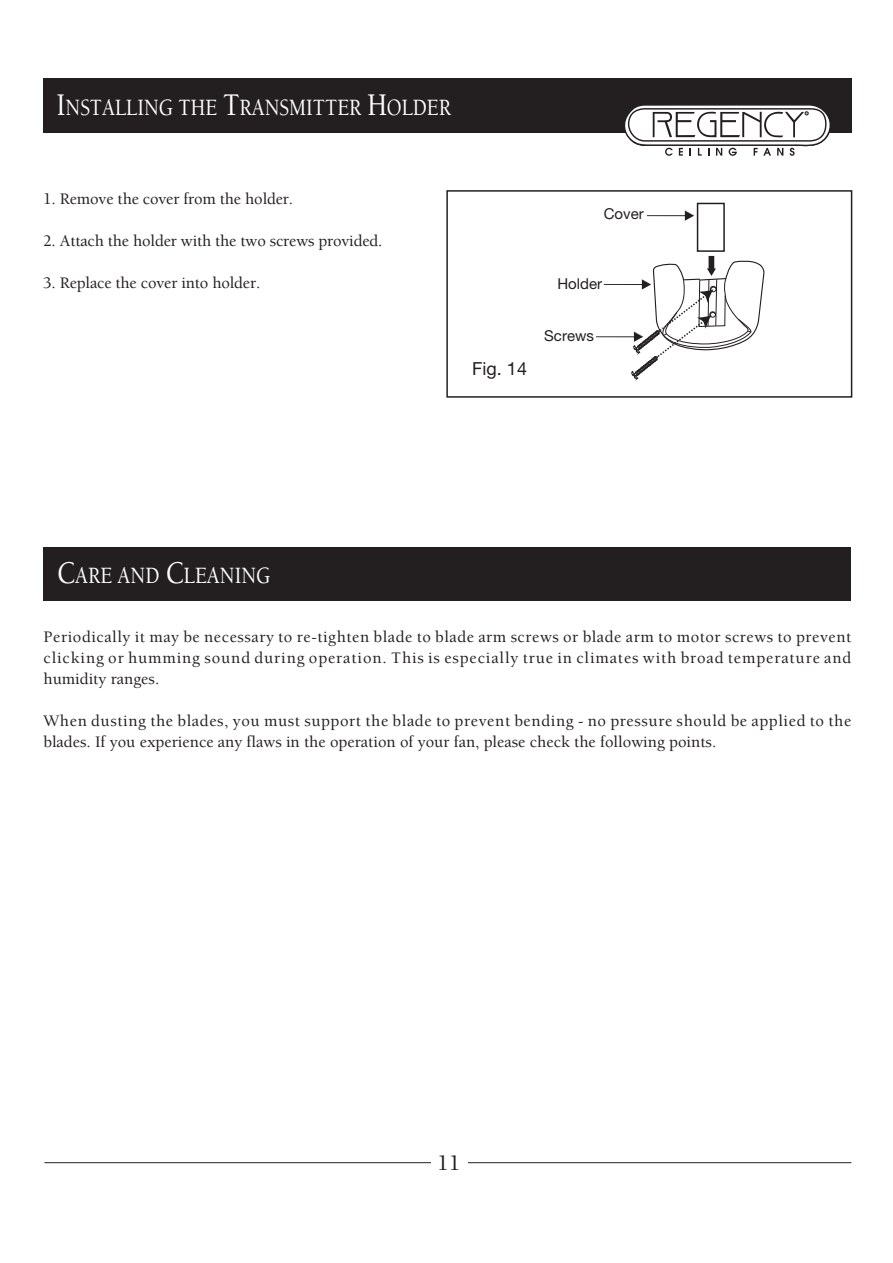
<style>
.page{position:relative;width:893px;height:1263px;background:#fff}
.page>*{position:absolute;margin:0;border:0;box-sizing:border-box;transform-origin:0 0}
.t1{font:500 24px "Berkeley";color:#fff;scale:.83 1}
.t2{font:500 22.5px "Berkeley";color:#231f20}
.t3{font:18px "Helvetica Neue LT Pro";color:#231f20}
.t4{font:500 16.5px/21px "Berkeley";color:#231f20;text-align:justify}
.t5{font:500 16.5px/21px "Berkeley";letter-spacing:.035em;color:#231f20}
.t6{font:15px "Helvetica Neue LT Pro";color:#231f20}
.s1{font-size:32.4px}
</style>
<div class="page">
<hr style="left:44px;top:1162px;width:807px;height:1px;background:#231f20">
<div style="left:431px;top:1153px;width:36px;height:33px;background:#fff"></div>
<div style="left:43px;top:78px;width:809px;height:54px;background:#231f20"></div>
<div style="left:446px;top:190px;width:406px;height:208px;border:2px solid #231f20"></div>
<hr style="left:647px;top:215px;width:39px;height:1px;background:#231f20">
<svg style="left:685px;top:211px;width:9px;height:10px"></svg>
<hr style="left:604px;top:284px;width:39px;height:1px;background:#231f20">
<hr style="left:596px;top:336px;width:39px;height:1px;background:#231f20">
<div style="left:697px;top:203px;width:28px;height:49px;border:2px solid #231f20"></div>
<svg style="left:631px;top:256px;width:134px;height:124px"></svg>
<div style="left:43px;top:547px;width:808px;height:54px;background:#231f20"></div>
<svg style="left:620px;top:105px;width:214px;height:51px"></svg>
<p class="t1" style="left:57px;top:98px;width:477px"><span class="s1">I</span>NSTALLING THE <span class="s1">T</span>RANSMITTER <span class="s1">H</span>OLDER</p>
<p class="t4" style="left:43px;top:190px;width:251px">1. Remove the cover from the holder.</p>
<p class="t4" style="left:43px;top:232px;width:341px">2. Attach the holder with the two screws provided.</p>
<p class="t4" style="left:43px;top:274px;width:219px">3. Replace the cover into holder.</p>
<p class="t6" style="left:604px;top:209px;width:41px">Cover</p>
<p class="t3" style="left:472px;top:363px;width:56px">Fig. 14</p>
<p class="t6" style="left:557px;top:278px;width:46px">Holder</p>
<p class="t6" style="left:544px;top:330px;width:51px">Screws</p>
<p class="t1" style="left:57px;top:566px;width:259px"><span class="s1">C</span>ARE AND <span class="s1">C</span>LEANING</p>
<p class="t4" style="left:43px;top:628px;width:809px">Periodically it may be necessary to re-tighten blade to blade arm screws or blade arm to motor screws to prevent clicking or humming sound during operation. This is especially true in climates with broad temperature and humidity ranges.</p>
<p class="t5" style="left:43px;top:712px;width:809px">When dusting the blades, you must support the blade to prevent bending - no pressure should be applied to the blades. If you experience any flaws in the operation of your fan, please check the following points.</p>
<p class="t2" style="left:437px;top:1154px;width:25px">11</p>
</div>
